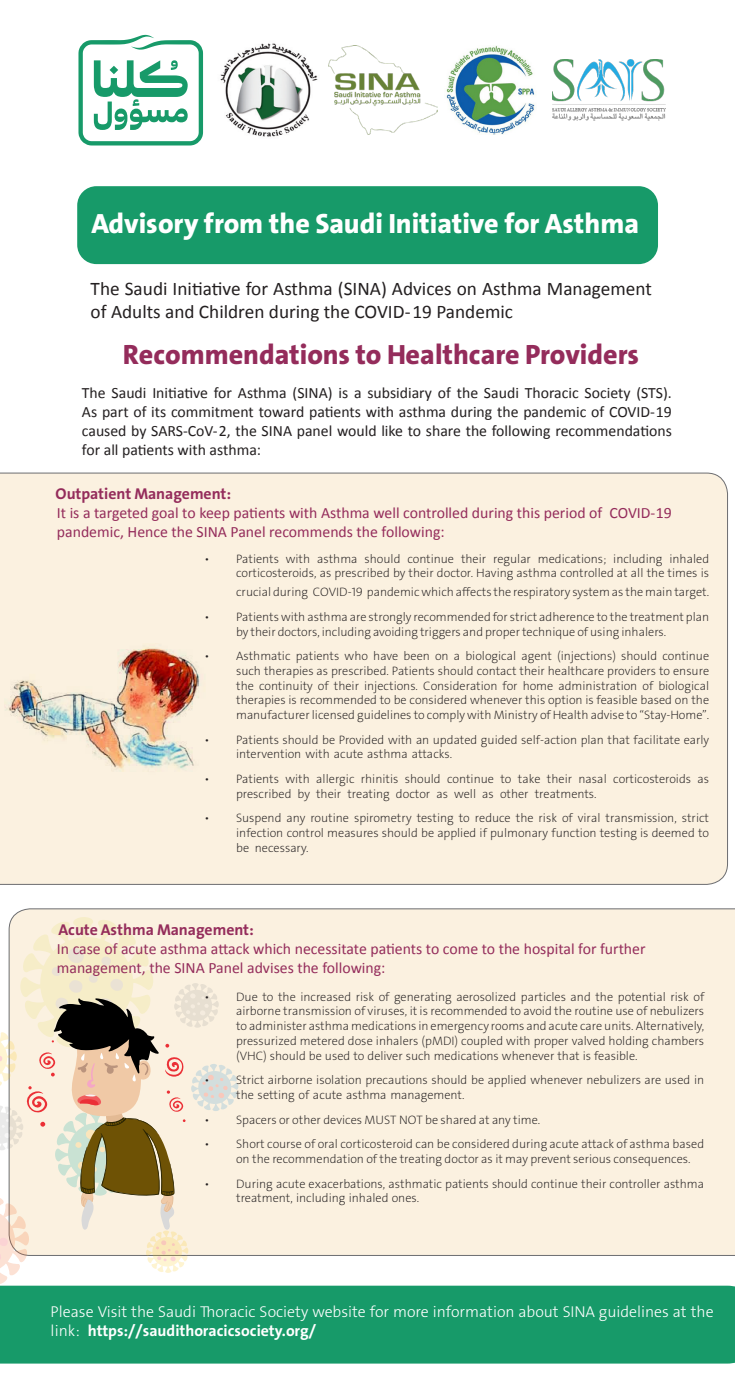
<style>
.page{position:relative;width:735px;height:1380px;background:#fff}
.page>*{position:absolute;margin:0;border:0;box-sizing:border-box;transform-origin:0 0}
.t1{font:800 28px "Bahij The Sans Arabic";color:#fff}
.t2{font:800 28px "Bahij The Sans Arabic";color:#942c5b}
.t3{font:19.25px/23.1px "Calibri";color:#231f20}
.t4{font:15.75px/18.9px "Calibri";color:#942c5b}
.t5{font:15.75px/18.9px "Calibri";color:#231f20;text-align:justify}
.t6{font:300 15.75px/18.9px "Bahij The Sans Arabic";color:#fff}
.t7{font:700 15.75px "Bahij The Sans Arabic";letter-spacing:-.005em;color:#942c5b}
.t8{font:200 12.25px/14.7px "Bahij The Sans Arabic";color:#231f20}
.s1{font-weight:700}
</style>
<div class="page">
<div style="left:13px;top:908px;width:721px;height:347px;background:#fbf1e0"></div>
<div style="left:0;top:472px;width:727px;height:412px;background:#fbf1e0"></div>
<div style="left:77px;top:186px;width:580px;height:78px;background:#179a69;border-radius:19px"></div>
<div style="left:0;top:1285px;width:734px;height:78px;background:#179a69"></div>
<img style="left:220px;top:43px;width:98px;height:94px">
<svg style="left:78px;top:35px;width:125px;height:110px"></svg>
<img style="left:329px;top:46px;width:108px;height:89px">
<img style="left:552px;top:60px;width:113px;height:60px">
<img style="left:446px;top:46px;width:89px;height:89px">
<svg style="left:0;top:916px;width:238px;height:368px;background:#e3d8c4"></svg>
<img style="left:5px;top:637px;width:209px;height:143px">
<p class="t1" style="left:91px;top:207px;width:549px">Advisory from the Saudi Initiative for Asthma</p>
<p class="t3" style="left:91px;top:276px;width:562px">The Saudi Initiative for Asthma (SINA) Advices on Asthma Management of Adults and Children during the COVID-19 Pandemic</p>
<p class="t2" style="left:123px;top:338px;width:517px">Recommendations to Healthcare Providers</p>
<p class="t5" style="left:82px;top:382px;width:591px">The Saudi Initiative for Asthma (SINA) is a subsidiary of the Saudi Thoracic Society (STS .( As part of its commitment toward patients with asthma during the pandemic of COVID 19- caused by SARS-CoV-2, the SINA panel would like to share the following recommendations for all patients with asthma:</p>
<p class="t7" style="left:56px;top:484px;width:177px">Outpatient Management:</p>
<p class="t4" style="left:57px;top:503px;width:546px">isIt a targeted goal to keep patients with Asthma well controlled during this period of pandemic, Hence the SINA Panel recommends the following:</p>
<p class="t4" style="left:609px;top:503px;width:64px">COVID 19-</p>
<p class="t8" style="left:204px;top:551px;width:7px">•</p>
<p class="t8" style="left:204px;top:609px;width:7px">•</p>
<p class="t8" style="left:204px;top:648px;width:7px">•</p>
<p class="t8" style="left:204px;top:732px;width:7px">•</p>
<p class="t8" style="left:204px;top:771px;width:7px">•</p>
<p class="t8" style="left:204px;top:810px;width:7px">•</p>
<p class="t8" style="left:286px;top:551px;width:26px">with</p>
<p class="t8" style="left:236px;top:551px;width:44px">Patients</p>
<p class="t8" style="left:317px;top:551px;width:42px">asthma</p>
<p class="t8" style="left:364px;top:551px;width:37px">should</p>
<p class="t8" style="left:460px;top:551px;width:27px">their</p>
<p class="t8" style="left:407px;top:551px;width:48px">continue</p>
<p class="t8" style="left:493px;top:551px;width:39px">regular</p>
<p class="t8" style="left:537px;top:551px;width:70px">medications;</p>
<p class="t8" style="left:613px;top:551px;width:51px">including</p>
<p class="t8" style="left:669px;top:551px;width:41px">inhaled</p>
<p class="t8" style="left:236px;top:563px;width:474px;line-height:18.9px">corticosteroids, as prescribed by their doctor. Having asthma controlled at all the times is crucialduring COVID-19 pandemicwhichaffectsthe respiratorysystemasthe maintarget.</p>
<p class="t8" style="left:236px;top:609px;width:474px">Patients with asthma are strongly recommended for strict adherence to the treatment plan</p>
<p class="t8" style="left:236px;top:624px;width:431px">by their doctors, including avoiding triggers and proper technique of using inhalers.</p>
<p class="t8" style="left:236px;top:648px;width:474px">Asthmatic patients who have been on a biological agent (injections) should continue</p>
<p class="t8" style="left:236px;top:663px;width:474px;text-align:justify">such therapies as prescribed. Patients should contact their healthcare providers to ensure the continuity of their injections. Consideration for home administration of biological therapies is recommended to be considered whenever this option is feasible based on the manufacturer licensed guidelines to comply with Ministry of Health advise to “Stay-Home .“</p>
<p class="t8" style="left:236px;top:732px;width:474px">Patients should be Provided with an updated guided self-action plan that facilitate early</p>
<p class="t8" style="left:236px;top:746px;width:217px">intervention with acute asthma attacks.</p>
<p class="t8" style="left:285px;top:771px;width:26px">with</p>
<p class="t8" style="left:236px;top:771px;width:44px">Patients</p>
<p class="t8" style="left:316px;top:771px;width:40px">allergic</p>
<p class="t8" style="left:360px;top:771px;width:39px">rhinitis</p>
<p class="t8" style="left:404px;top:771px;width:37px">should</p>
<p class="t8" style="left:517px;top:771px;width:24px">take</p>
<p class="t8" style="left:546px;top:771px;width:27px">their</p>
<p class="t8" style="left:578px;top:771px;width:30px">nasal</p>
<p class="t8" style="left:447px;top:771px;width:48px">continue</p>
<p class="t8" style="left:500px;top:771px;width:13px">to</p>
<p class="t8" style="left:613px;top:771px;width:79px">corticosteroids</p>
<p class="t8" style="left:697px;top:771px;width:13px">as</p>
<p class="t8" style="left:236px;top:786px;width:57px">prescribed</p>
<p class="t8" style="left:236px;top:810px;width:474px">Suspend any routine spirometry testing to reduce the risk of viral transmission, strict</p>
<p class="t8" style="left:297px;top:786px;width:14px">by</p>
<p class="t8" style="left:316px;top:786px;width:27px">their</p>
<p class="t8" style="left:396px;top:786px;width:36px">doctor</p>
<p class="t8" style="left:454px;top:786px;width:23px">well</p>
<p class="t8" style="left:499px;top:786px;width:30px">other</p>
<p class="t8" style="left:347px;top:786px;width:44px">treating</p>
<p class="t8" style="left:534px;top:786px;width:63px">treatments.</p>
<p class="t8" style="left:436px;top:786px;width:13px">as</p>
<p class="t8" style="left:482px;top:786px;width:13px">as</p>
<p class="t8" style="left:255px;top:825px;width:455px;text-indent:-19px">infection control measures should be applied if pulmonary function testing is deemed to necessary.</p>
<p class="t8" style="left:236px;top:840px;width:15px">be</p>
<p class="t7" style="left:59px;top:920px;width:196px">Acute Asthma Management:</p>
<p class="t4" style="left:57px;top:938px;width:590px">In case of acute asthma attack which necessitate patients to come to the hospital for further management, the SINA Panel advises the following:</p>
<p class="t8" style="left:204px;top:988px;width:7px">•</p>
<p class="t8" style="left:204px;top:1072px;width:7px">•</p>
<p class="t8" style="left:204px;top:1111px;width:7px">•</p>
<p class="t8" style="left:204px;top:1136px;width:7px">•</p>
<p class="t8" style="left:204px;top:1175px;width:7px">•</p>
<p class="t8" style="left:236px;top:988px;width:469px">Due to the increased risk of generating aerosolized particles and the potential risk of</p>
<p class="t8" style="left:236px;top:1003px;width:469px;text-align:justify">airborne transmission of viruses it, is recommended to avoid the routine use of nebulizers to administer asthma medications in emergency rooms and acute care units. Alternatively, pressurized metered dose inhalers (pMDI) coupled with proper valved holding chambers (VHC) should be used to deliver such medications whenever that is feasible.</p>
<p class="t8" style="left:236px;top:1072px;width:469px">Strict airborne isolation precautions should be applied whenever nebulizers are used in</p>
<p class="t8" style="left:236px;top:1087px;width:230px">the setting of acute asthma management.</p>
<p class="t8" style="left:236px;top:1111px;width:305px">Spacers or other devices MUST NOT be shared at any time.</p>
<p class="t8" style="left:236px;top:1136px;width:469px">Short course of oral corticosteroid can be considered during acute attack of asthma based</p>
<p class="t8" style="left:236px;top:1151px;width:456px">on the recommendation ofthe treating doctor as it may prevent serious consequences.</p>
<p class="t8" style="left:236px;top:1175px;width:469px">During acute exacerbations, asthmatic patients should continue their controller asthma</p>
<p class="t8" style="left:236px;top:1190px;width:184px">treatment, including inhaled ones.</p>
<p class="t6" style="left:88px;top:1302px;width:627px;text-indent:-37px">Please Visit the Saudi Thoracic Society website for more information about SINA guidelines at the <span class="s1">https://saudithoracicsociety.org/</span></p>
<p class="t6" style="left:51px;top:1321px;width:31px">link:</p>
</div>
